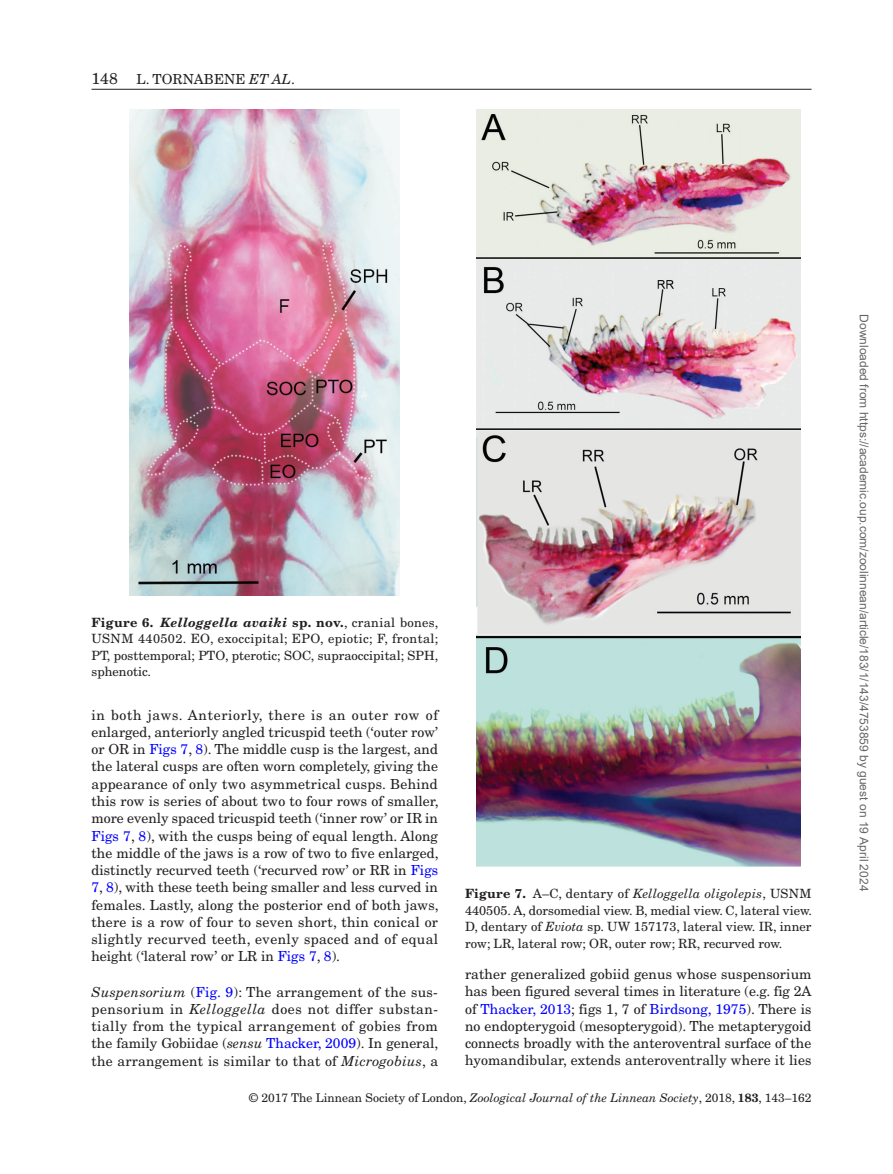
<style>
.page{position:relative;width:893px;height:1174px;background:#fff}
.page>*{position:absolute;margin:0;border:0;box-sizing:border-box;transform-origin:0 0}
.t1{font:13.8px/17.2px "New Century Schlbk";letter-spacing:.005em;color:#231f20;text-align:justify}
.t2{font:12.75px/16.5px "New Century Schlbk";color:#231f20;text-align:justify}
.t3{font:12px "Arial";color:#666}
.t4{font:12px "New Century Schlbk";color:#231f20}
.s1{font-size:15.75px}
.s2{font-style:italic}
.s3{font-weight:700}
.s4{font-weight:700;font-style:italic}
.s5{color:#00f}
</style>
<div class="page">
<hr style="left:92px;top:89px;width:720px;height:1px;background:#231f20">
<img style="left:130px;top:110px;width:270px;height:485px">
<img style="left:476px;top:110px;width:324px;height:756px">
<p class="t1" style="left:92px;top:70px;width:205px"><span class="s1">148</span> L. TORNABENE <span class="s2">ET AL</span>.</p>
<p class="t2" style="left:91px;top:614px;width:348px"><span class="s3">Figure 6.</span> <span class="s4">Kelloggella avaiki</span> <span class="s3">sp. nov.</span>, cranial bones, USNM 440502. EO, exoccipital; EPO, epiotic; F, frontal; PT, posttemporal; PTO, pterotic; SOC, supraoccipital; SPH, sphenotic.</p>
<p class="t1" style="left:92px;top:706px;width:349px">in both jaws. Anteriorly, there is an outer row of enlarged, anteriorly angled tricuspid teeth (‘outer row’ or OR in <span class="s5">Figs 7</span>, <span class="s5">8</span>). The middle cusp is the largest, and the lateral cusps are often worn completely, giving the appearance of only two asymmetrical cusps. Behind this row is series of about two to four rows of smaller, more evenly spaced tricuspid teeth (‘inner row’ or IR in <span class="s5">Figs 7</span>, <span class="s5">8</span>), with the cusps being of equal length. Along the middle of the jaws is a row of two to five enlarged, distinctly recurved teeth (‘recurved row’ or RR in <span class="s5">Figs 7</span>, <span class="s5">8</span>), with these teeth being smaller and less curved in females. Lastly, along the posterior end of both jaws, there is a row of four to seven short, thin conical or slightly recurved teeth, evenly spaced and of equal height (‘lateral row’ or LR in <span class="s5">Figs 7</span>, <span class="s5">8</span>).</p>
<p class="t1" style="left:92px;top:983px;width:348px"><span class="s2">Suspensorium</span> (<span class="s5">Fig. 9</span>): The arrangement of the sus&shy;pensorium in <span class="s2">Kelloggella</span> does not differ substan&shy;tially from the typical arrangement of gobies from the family Gobiidae (<span class="s2">sensu</span> <span class="s5">Thacker, 2009</span>). In general, the arrangement is similar to that of <span class="s2">Microgobius</span>, a</p>
<p class="t2" style="left:465px;top:885px;width:349px"><span class="s3">Figure 7.</span> A–C, dentary of <span class="s2">Kelloggella oligolepis</span>, USNM 440505. A, dorsomedial view. B, medial view. C, lateral view.<br>D, dentary of <span class="s2">Eviota</span> sp. UW 157173, lateral view. IR, inner row; LR, lateral row; OR, outer row; RR, recurved row.</p>
<p class="t1" style="left:465px;top:965px;width:348px">rather generalized gobiid genus whose suspensorium has been figured several times in literature (e.g. fig 2A of <span class="s5">Thacker, 2013</span>; figs 1, 7 of <span class="s5">Birdsong, 1975</span>). There is no endopterygoid (mesopterygoid). The metapterygoid connects broadly with the anteroventral surface of the hyomandibular, extends anteroventrally where it lies</p>
<p class="t4" style="left:249px;top:1090px;width:564px">© 2017 The Linnean Society of London, <span class="s2">Zoological Journal of the Linnean Society</span>, 2018, <span class="s3">183</span>, 143–162</p>
<p class="t3" style="left:868px;top:314px;width:578px;rotate:90deg">Downloaded from https://academic.oup.com/zoolinnean/article/183/1/143/4753859 by guest on 19 April 2024</p>
</div>
